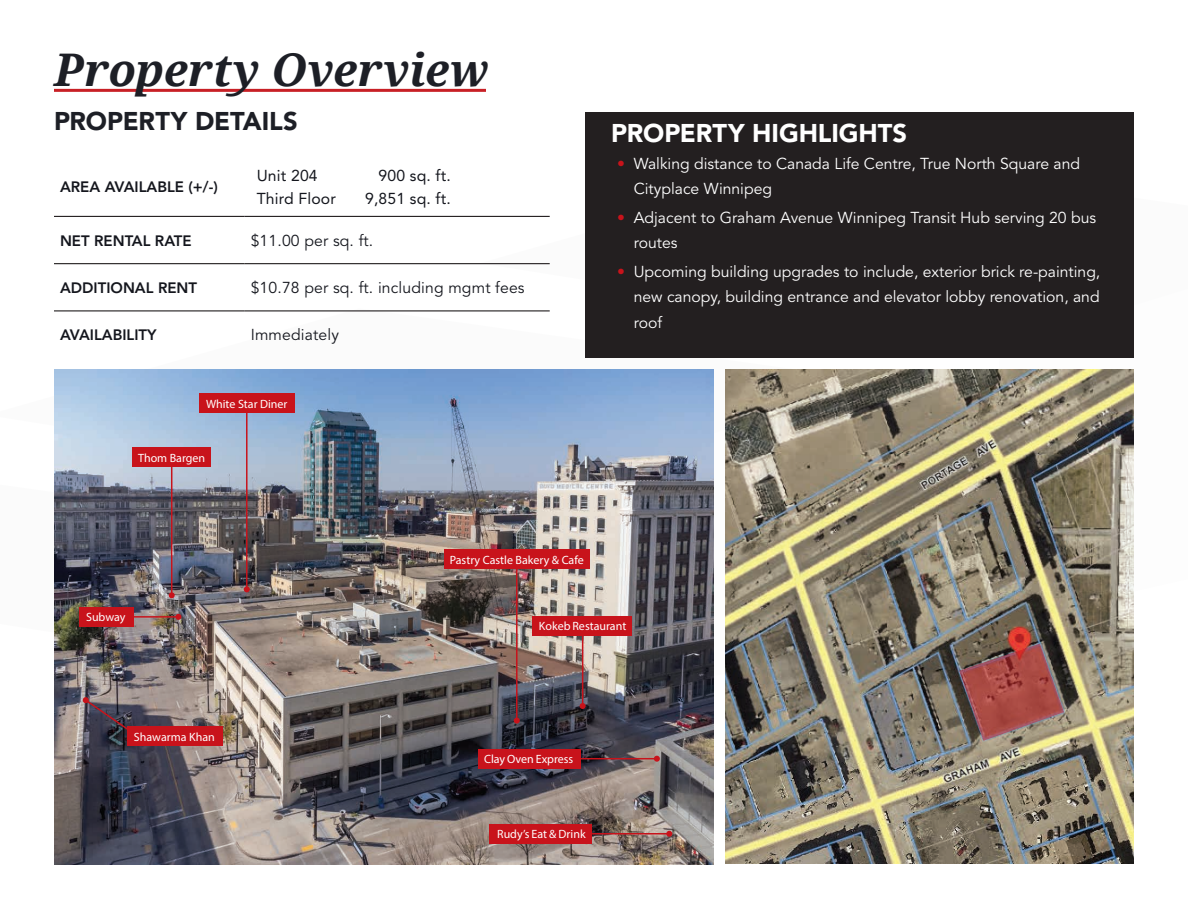
<style>
.page{position:relative;width:1188px;height:918px;background:#fff}
.page>*{position:absolute;margin:0;border:0;box-sizing:border-box;transform-origin:0 0}
.t1{font:italic 700 45px "Droid Serif";color:#1d1f26}
.t2{font:900 25.5px "Avenir LT Std";letter-spacing:-.005em;color:#fff}
.t3{font:900 25.5px "Avenir LT Std";letter-spacing:-.005em;color:#1d1f26}
.t4{font:15.75px/25.5px "Avenir LT Std";color:#fff}
.t5{font:15.75px "Avenir LT Std";letter-spacing:.01em;color:#14161d}
.t6{font:15.75px "Avenir LT Std";letter-spacing:.01em;color:#14161d}
.t7{font:800 15px "Avenir LT Std";color:#14161d}
.t8{font:12px "Myriad Pro";color:#fff}
.s1{color:#c8131b}
</style>
<div class="page">
<hr style="left:54px;top:89px;width:432px;height:3px;background:#c82026">
<hr style="left:54px;top:216px;width:191px;height:1px;background:#231f20">
<hr style="left:245px;top:216px;width:305px;height:1px;background:#231f20">
<hr style="left:54px;top:263px;width:191px;height:1px;background:#231f20">
<hr style="left:245px;top:263px;width:305px;height:1px;background:#231f20">
<hr style="left:54px;top:310px;width:191px;height:1px;background:#231f20">
<hr style="left:245px;top:310px;width:305px;height:1px;background:#231f20">
<div style="left:585px;top:112px;width:549px;height:246px;background:#231f20"></div>
<img style="left:54px;top:369px;width:660px;height:495px">
<img style="left:726px;top:369px;width:408px;height:495px">
<img style="left:958px;top:643px;width:107px;height:99px">
<hr style="left:246px;top:413px;width:2px;height:176px;background:#c8131b">
<svg style="left:244px;top:586px;width:6px;height:6px"></svg>
<hr style="left:171px;top:464px;width:1px;height:131px;background:#c8131b">
<svg style="left:169px;top:592px;width:6px;height:6px"></svg>
<hr style="left:132px;top:616px;width:46px;height:2px;background:#c8131b">
<svg style="left:175px;top:614px;width:6px;height:6px"></svg>
<svg style="left:83px;top:697px;width:51px;height:37px;background:#584c59"></svg>
<hr style="left:516px;top:569px;width:2px;height:152px;background:#c8131b">
<svg style="left:514px;top:718px;width:6px;height:6px"></svg>
<hr style="left:582px;top:632px;width:1px;height:74px;background:#c8131b">
<svg style="left:580px;top:703px;width:6px;height:6px"></svg>
<hr style="left:580px;top:758px;width:77px;height:1px;background:#c8131b">
<svg style="left:654px;top:756px;width:6px;height:6px"></svg>
<hr style="left:592px;top:833px;width:77px;height:2px;background:#c8131b">
<svg style="left:666px;top:831px;width:6px;height:6px"></svg>
<div style="left:199px;top:393px;width:96px;height:20px;background:#c8131b"></div>
<div style="left:132px;top:448px;width:78px;height:19px;background:#c8131b"></div>
<div style="left:79px;top:607px;width:55px;height:19px;background:#c8131b"></div>
<div style="left:127px;top:727px;width:96px;height:19px;background:#c8131b"></div>
<div style="left:532px;top:617px;width:100px;height:19px;background:#c8131b"></div>
<div style="left:444px;top:550px;width:146px;height:19px;background:#c8131b"></div>
<div style="left:478px;top:749px;width:102px;height:19px;background:#c8131b"></div>
<div style="left:489px;top:824px;width:103px;height:19px;background:#c8131b"></div>
<h1 class="t1" style="left:54px;top:39px;width:436px">Property Overview</h1>
<h2 class="t3" style="left:54px;top:106px;width:245px">PROPERTY DETAILS</h2>
<p class="t7" style="left:60px;top:178px;width:159px">AREA AVAILABLE (+/-)</p>
<p class="t6" style="left:257px;top:166px;width:62px">Unit 204</p>
<p class="t6" style="left:379px;top:166px;width:74px">900 sq. ft.</p>
<p class="t6" style="left:257px;top:190px;width:81px">Third Floor</p>
<p class="t6" style="left:365px;top:190px;width:87px">9,851 sq. ft.</p>
<p class="t7" style="left:60px;top:232px;width:133px">NET RENTAL RATE</p>
<p class="t5" style="left:251px;top:232px;width:124px">$11.00 per sq. ft.</p>
<p class="t7" style="left:60px;top:279px;width:139px">ADDITIONAL RENT</p>
<p class="t5" style="left:251px;top:279px;width:275px">$10.78 per sq. ft. including mgmt fees</p>
<p class="t7" style="left:60px;top:326px;width:98px">AVAILABILITY</p>
<p class="t5" style="left:251px;top:326px;width:90px">Immediately</p>
<p class="t8" style="left:206px;top:396px;width:83px">White Star Diner</p>
<p class="t8" style="left:138px;top:451px;width:69px">Thom Bargen</p>
<h2 class="t2" style="left:611px;top:118px;width:297px">PROPERTY HIGHLIGHTS</h2>
<p class="t4" style="left:634px;top:151px;width:448px;text-indent:-17px"><span class="s1">•</span> Walking distance to Canada Life Centre, True North Square and<br>Cityplace Winnipeg</p>
<p class="t4" style="left:634px;top:205px;width:464px;text-indent:-17px"><span class="s1">•</span> Adjacent to Graham Avenue Winnipeg Transit Hub serving 20 bus routes</p>
<p class="t4" style="left:634px;top:259px;width:468px;text-align:justify;text-indent:-17px"><span class="s1">•</span> Upcoming building upgrades to include, exterior brick re-painting, new canopy, building entrance and elevator lobby renovation, and roof</p>
<p class="t8" style="left:450px;top:552px;width:135px">Pastry Castle Bakery &amp; Cafe</p>
<p class="t8" style="left:86px;top:610px;width:41px">Subway</p>
<p class="t8" style="left:134px;top:729px;width:82px">Shawarma Khan</p>
<p class="t8" style="left:539px;top:619px;width:89px">Kokeb Restaurant</p>
<p class="t8" style="left:484px;top:751px;width:91px">Clay Oven Express</p>
<p class="t8" style="left:497px;top:826px;width:90px">Rudy’s Eat &amp; Drink</p>
</div>
